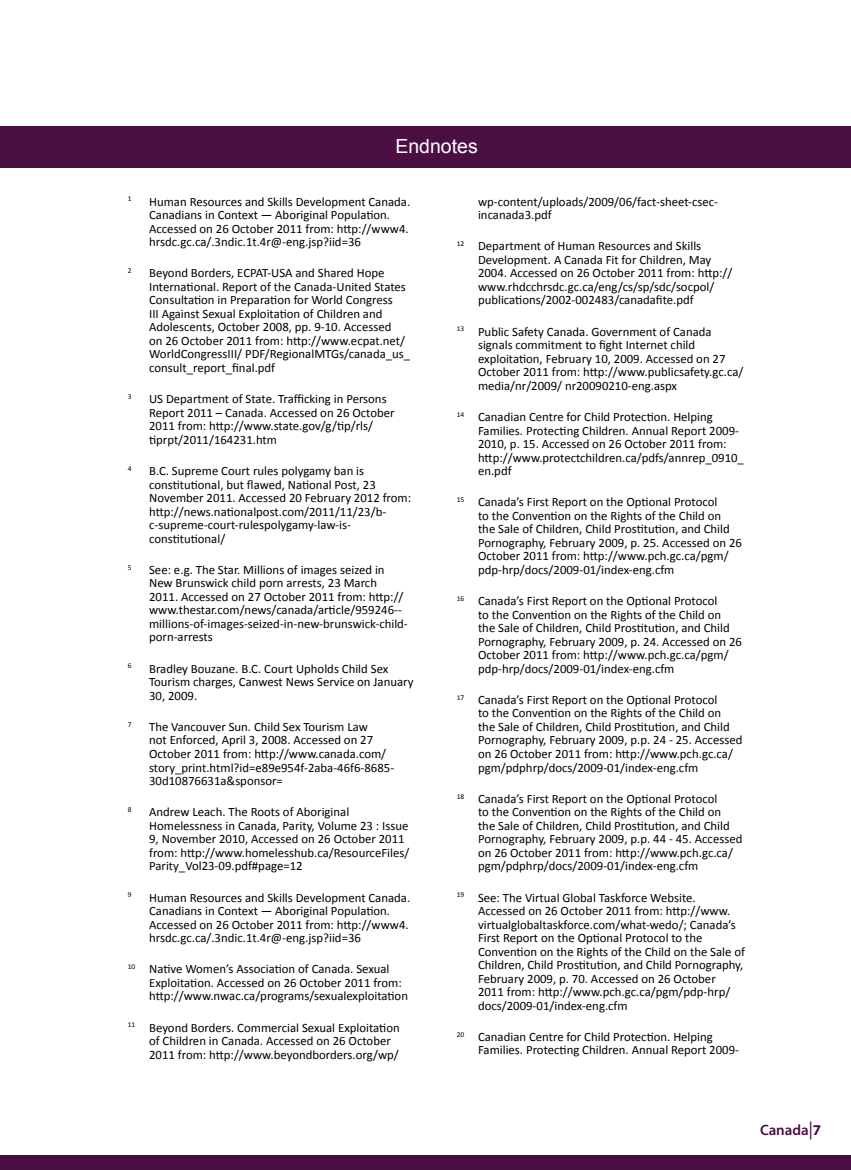
<style>
.page{position:relative;width:851px;height:1170px;background:#fff}
.page>*{position:absolute;margin:0;border:0;box-sizing:border-box;transform-origin:0 0}
.t1{font:19.5px "Arial";color:#fff}
.t2{font:600 15px "Myriad Pro";color:#4b0e42}
.t3{font:12.75px/13.5px "Calibri";color:#000}
.t4{font:7.5px "Calibri";color:#000}
.s1{font-family:"Myriad Cn Web";font-weight:400;font-size:18px}
.s2{font-weight:700}
</style>
<div class="page">
<div style="left:0;top:1154px;width:850px;height:15px;background:#4b0e42"></div>
<div style="left:0;top:126px;width:850px;height:42px;background:#4b0e42"></div>
<h1 class="t1" style="left:395px;top:133px;width:84px">Endnotes</h1>
<p class="t4" style="left:128px;top:194px;width:5px">1</p>
<p class="t3" style="left:149px;top:194px;width:262px">Human Resources and Skills Development Canada.<br>Canadians in Context — Aboriginal Population.<br>Accessed on 26 October 2011 from: http://www4. hrsdc.gc.ca/.3ndic.1t.4r@-eng.jsp?iid=36</p>
<p class="t4" style="left:128px;top:266px;width:5px">2</p>
<p class="t3" style="left:149px;top:266px;width:262px">Beyond Borders, ECPAT-USA and Shared Hope International. Report of the Canada-United States Consultation in Preparation for World Congress<br>III Against Sexual Exploitation of Children and Adolescents, October 2008, pp. 9-10. Accessed<br>on 26 October 2011 from: http://www.ecpat.net/ WorldCongressIII/ PDF/RegionalMTGs/canada_us_ consult_report_final.pdf</p>
<p class="t4" style="left:128px;top:392px;width:5px">3</p>
<p class="t3" style="left:149px;top:391px;width:247px">US Department of State. Trafficking in Persons Report 2011 – Canada. Accessed on 26 October 2011 from: http://www.state.gov/g/tip/rls/ tiprpt/2011/164231.htm</p>
<p class="t4" style="left:128px;top:463px;width:5px">4</p>
<p class="t3" style="left:149px;top:463px;width:263px">B.C. Supreme Court rules polygamy ban is constitutional, but flawed, National Post, 23<br>November 2011. Accessed 20 February 2012 from: http://news.nationalpost.com/2011/11/23/b&shy;c-supreme-court-rulespolygamy-law-is&shy;constitutional/</p>
<p class="t4" style="left:128px;top:562px;width:5px">5</p>
<p class="t3" style="left:149px;top:562px;width:260px">See: e.g. The Star. Millions of images seized in New Brunswick child porn arrests, 23 March 2011. Accessed on 27 October 2011 from: http:// www.thestar.com/news/canada/article/959246-- millions-of-images-seized-in-new-brunswick-child&shy;porn-arrests</p>
<p class="t4" style="left:128px;top:661px;width:5px">6</p>
<p class="t3" style="left:149px;top:661px;width:266px">Bradley Bouzane. B.C. Court Upholds Child Sex<br>Tourism charges, Canwest News Service on January<br>30, 2009.</p>
<p class="t4" style="left:128px;top:719px;width:5px">7</p>
<p class="t3" style="left:149px;top:719px;width:246px">The Vancouver Sun. Child Sex Tourism Law<br>not Enforced, April 3, 2008. Accessed on 27<br>October 2011 from: http://www.canada.com/ story_print.html?id=e89e954f-2aba-46f6-8685- 30d10876631a&amp;sponsor=</p>
<p class="t4" style="left:128px;top:804px;width:5px">8</p>
<p class="t3" style="left:149px;top:804px;width:262px">Andrew Leach. The Roots of Aboriginal Homelessness in Canada, Parity, Volume 23 : Issue 9, November 2010, Accessed on 26 October 2011 from: http://www.homelesshub.ca/ResourceFiles/ Parity_Vol23-09.pdf#page=12</p>
<p class="t4" style="left:128px;top:890px;width:5px">9</p>
<p class="t3" style="left:149px;top:889px;width:262px">Human Resources and Skills Development Canada.<br>Canadians in Context — Aboriginal Population.<br>Accessed on 26 October 2011 from: http://www4. hrsdc.gc.ca/.3ndic.1t.4r@-eng.jsp?iid=36</p>
<p class="t3" style="left:149px;top:961px;width:260px;text-indent:-21px"><sup>10</sup> Native Women’s Association of Canada. Sexual<br>Exploitation. Accessed on 26 October 2011 from: http://www.nwac.ca/programs/sexualexploitation</p>
<p class="t3" style="left:149px;top:1019px;width:252px;text-indent:-21px"><sup>11</sup> Beyond Borders. Commercial Sexual Exploitation of Children in Canada. Accessed on 26 October<br>2011 from: http://www.beyondborders.org/wp/</p>
<p class="t3" style="left:478px;top:194px;width:241px">wp-content/uploads/2009/06/fact-sheet-csec&shy;incanada3.pdf</p>
<p class="t3" style="left:478px;top:239px;width:256px;text-indent:-21px"><sup>12</sup> Department of Human Resources and Skills Development. A Canada Fit for Children, May 2004. Accessed on 26 October 2011 from: http:// www.rhdcchrsdc.gc.ca/eng/cs/sp/sdc/socpol/ publications/2002-002483/canadafite.pdf</p>
<p class="t3" style="left:478px;top:324px;width:267px;text-indent:-21px"><sup>13</sup> Public Safety Canada. Government of Canada signals commitment to fight Internet child exploitation, February 10, 2009. Accessed on 27<br>October 2011 from: http://www.publicsafety.gc.ca/ media/nr/2009/ nr20090210-eng.aspx</p>
<p class="t3" style="left:478px;top:409px;width:267px;text-indent:-21px"><sup>14</sup> Canadian Centre for Child Protection. Helping Families. Protecting Children. Annual Report 2009- 2010, p. 15. Accessed on 26 October 2011 from: http://www.protectchildren.ca/pdfs/annrep_0910_ en.pdf</p>
<p class="t3" style="left:478px;top:494px;width:265px;text-indent:-21px"><sup>15</sup> Canada’s First Report on the Optional Protocol<br>to the Convention on the Rights of the Child on<br>the Sale of Children, Child Prostitution, and Child Pornography, February 2009, p. 25. Accessed on 26<br>October 2011 from: http://www.pch.gc.ca/pgm/ pdp-hrp/docs/2009-01/index-eng.cfm</p>
<p class="t3" style="left:478px;top:593px;width:265px;text-indent:-21px"><sup>16</sup> Canada’s First Report on the Optional Protocol<br>to the Convention on the Rights of the Child on<br>the Sale of Children, Child Prostitution, and Child Pornography, February 2009, p. 24. Accessed on 26<br>October 2011 from: http://www.pch.gc.ca/pgm/ pdp-hrp/docs/2009-01/index-eng.cfm</p>
<p class="t3" style="left:478px;top:692px;width:266px;text-indent:-21px"><sup>17</sup> Canada’s First Report on the Optional Protocol<br>to the Convention on the Rights of the Child on<br>the Sale of Children, Child Prostitution, and Child Pornography, February 2009, p.p. 24 - 25. Accessed on 26 October 2011 from: http://www.pch.gc.ca/ pgm/pdphrp/docs/2009-01/index-eng.cfm</p>
<p class="t3" style="left:478px;top:791px;width:266px;text-indent:-21px"><sup>18</sup> Canada’s First Report on the Optional Protocol<br>to the Convention on the Rights of the Child on<br>the Sale of Children, Child Prostitution, and Child Pornography, February 2009, p.p. 44 - 45. Accessed on 26 October 2011 from: http://www.pch.gc.ca/ pgm/pdphrp/docs/2009-01/index-eng.cfm</p>
<p class="t3" style="left:478px;top:889px;width:268px;text-indent:-21px"><sup>19</sup> See: The Virtual Global Taskforce Website.<br>Accessed on 26 October 2011 from: http://www. virtualglobaltaskforce.com/what-wedo/; Canada’s First Report on the Optional Protocol to the Convention on the Rights of the Child on the Sale of Children, Child Prostitution, and Child Pornography, February 2009, p. 70. Accessed on 26 October<br>2011 from: http://www.pch.gc.ca/pgm/pdp-hrp/ docs/2009-01/index-eng.cfm</p>
<p class="t3" style="left:478px;top:1029px;width:262px;text-indent:-21px"><sup>20</sup> Canadian Centre for Child Protection. Helping<br>Families. Protecting Children. Annual Report 2009-</p>
<p class="t2" style="left:759px;top:1120px;width:63px">Canada<span class="s1">|</span><span class="s2">7</span></p>
</div>
